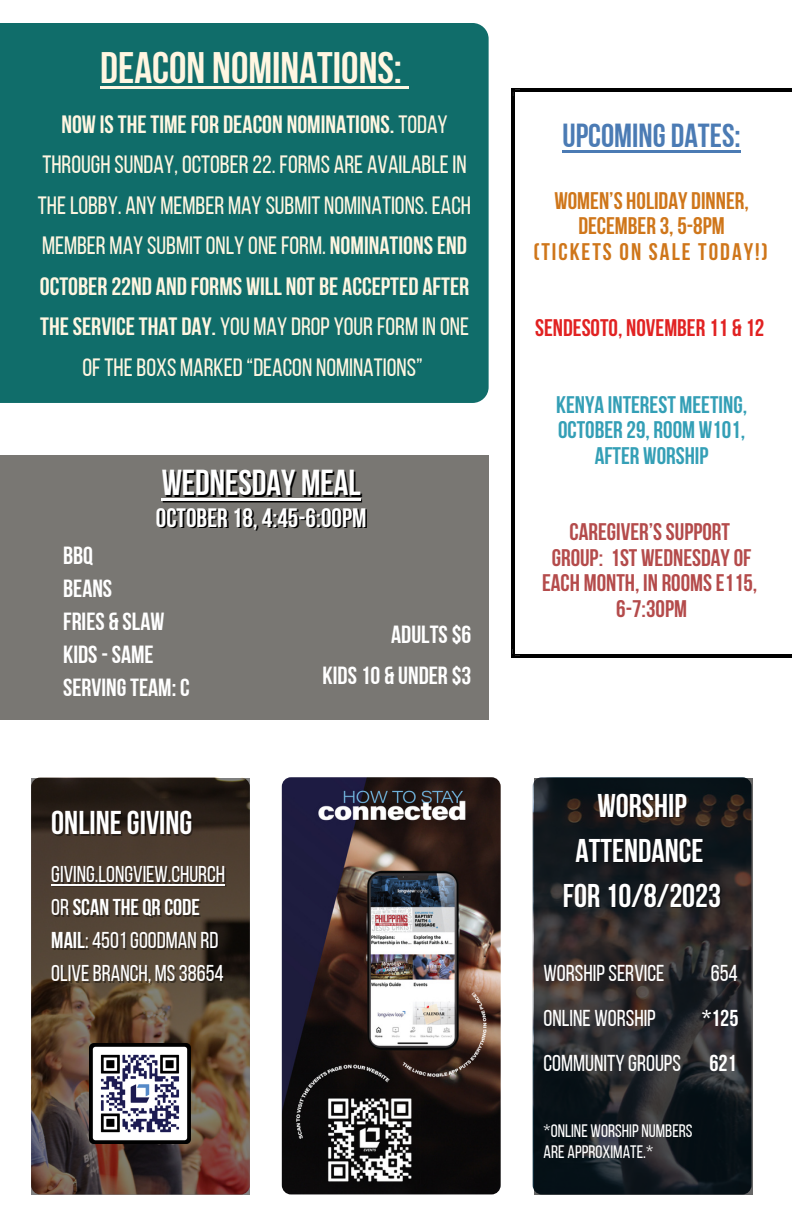
<style>
.page{position:relative;width:792px;height:1224px;background:#fff}
.page>*{position:absolute;margin:0;border:0;box-sizing:border-box;transform-origin:0 0}
.t1{font:700 44px "Bebas Neue";color:#fff6e1}
.t2{font:36px "Bebas Neue Cyrillic";color:#fff}
.t3{font:33.2px "Bebas Neue Cyrillic";color:#4b7bb4}
.t4{font:700 32.8px/45px "Bebas Neue";color:#fff;text-align:center}
.t5{font:700 26.6px "Bebas Neue";color:#fff}
.t6{font:25px/40.4px "Bebas Neue";color:#fff6e1;text-align:center}
.t7{font:24.8px "Bebas Neue Cyrillic";color:#fff}
.t8{font:700 24px/25.6px "Bebas Neue";color:#b44b4b;text-align:center}
.t9{font:700 24px/25.6px "Bebas Neue";color:#349fb6}
.t10{font:700 24px/25.6px "Bebas Neue";color:#cf761a;text-align:center}
.t11{font:700 24px "Bebas Neue";color:#e12222}
.t12{font:700 24px "Bebas Neue";letter-spacing:.085em;color:#cf761a}
.t13{font:23px "Bebas Neue";color:#fff}
.t14{font:700 23px "Bebas Neue";color:#fff}
.t15{font:22.8px/33px "Bebas Neue";color:#fff}
.t16{font:18px "Bebas Neue";color:#fff}
.s1{font-weight:700}
.s2{color:rgb(0 0 0/.4)}
.s3{font-weight:700;color:rgb(0 0 0/.4)}
</style>
<div class="page">
<img style="left:0;top:23px;width:792px;height:1172px">
<hr style="left:162px;top:498px;width:199px;height:3px;background:#fff">
<hr style="left:51px;top:884px;width:174px;height:1px;background:#fff">
<hr style="left:100px;top:86px;width:302px;height:3px;background:#fff6e1">
<svg style="left:402px;top:86px;width:7px;height:3px"></svg>
<svg style="left:511px;top:88px;width:281px;height:569px"></svg>
<p class="t1" style="left:100px;top:50px;width:303px">DEACON NOMINATIONS:</p>
<p class="t6" style="left:38px;top:106px;width:435px"><span class="s1">NOW ISTHETIMEFOR DEACON NOMINATIONS.</span> TODAY THROUGH SUNDAY, OCTOBER22. FORMS ARE AVAILABLEIN THELOBBY. ANY MEMBER MAY SUBMIT NOMINATIONS. EACH MEMBER MAY SUBMITONLY ONEFORM. <span class="s1">NOMINATIONSEND OCTOBER 22ND AND FORMS WILL NOT BE ACCEPTED AFTER THESERVICETHAT DAY.</span> YOU MAY DROP YOURFORM IN ONE OFTHEBOXS MARKED“DEACON NOMINATIONS”</p>
<p class="t2" style="left:162px;top:468px;width:201px">WEDNESDAY MEAL</p>
<p class="t5" style="left:156px;top:507px;width:212px">OCTOBER 18, 4:45-6:00PM</p>
<p class="t7" style="left:63px;top:545px;width:31px">BBQ</p>
<p class="t7" style="left:63px;top:578px;width:51px">BEANS</p>
<p class="t7" style="left:63px;top:611px;width:103px">FRIES &amp; SLAW</p>
<p class="t7" style="left:63px;top:644px;width:92px">KIDS-SAME</p>
<p class="t7" style="left:63px;top:677px;width:128px">SERVINGTEAM: C</p>
<p class="t4" style="left:51px;top:804px;width:143px">ONLINEGIVING</p>
<p class="t15" style="left:51px;top:860px;width:175px">GIVING.LONGVIEW.CHURCH<br><span class="s2">OR</span><span class="s1">SCAN THEQR CODE</span></p>
<p class="t15" style="left:53px;top:926px;width:167px"><span class="s3">MA</span><span class="s1">I</span><span class="s3">L</span>: 4501GOODMAN RD</p>
<p class="t15" style="left:51px;top:959px;width:174px">OLIVEBRANCH, MS38654</p>
<p class="t7" style="left:391px;top:625px;width:82px">ADULTS$6</p>
<p class="t7" style="left:323px;top:665px;width:150px">KIDS10 &amp; UNDER $3</p>
<p class="t3" style="left:563px;top:122px;width:180px">UPCOMING DATES:</p>
<p class="t10" style="left:554px;top:190px;width:196px">WOMEN’S HOLIDAY DINNER,<br>DECEMBER 3, 5-8PM</p>
<p class="t12" style="left:533px;top:242px;width:236px">(TICKETS ON SALE TODAY!)</p>
<p class="t11" style="left:535px;top:318px;width:231px">SENDESOTO, NOVEMBER 11 &amp; 12</p>
<p class="t9" style="left:556px;top:394px;width:192px">KENYA INTEREST MEETING,<br>OCTOBER 29, ROOM W101,</p>
<p class="t9" style="left:595px;top:445px;width:115px">AFTER WORSHIP</p>
<p class="t8" style="left:570px;top:521px;width:162px">CAREGIVER’SSUPPORT</p>
<p class="t8" style="left:542px;top:547px;width:217px">GROUP: 1ST WEDNESDAYOF<br>EACH MONTH, IN ROOMSE115,</p>
<p class="t8" style="left:616px;top:598px;width:72px">6-7:30PM</p>
<p class="t4" style="left:575px;top:786px;width:130px">WORSHIP<br>ATTENDANCE</p>
<p class="t4" style="left:563px;top:876px;width:160px">FOR 10/8/2023</p>
<p class="t13" style="left:544px;top:964px;width:122px">WORSHIPSERVICE</p>
<p class="t13" style="left:711px;top:964px;width:28px">654</p>
<p class="t13" style="left:544px;top:1009px;width:114px">ONLINE WORSHIP</p>
<p class="t14" style="left:702px;top:1009px;width:38px">*125</p>
<p class="t13" style="left:544px;top:1054px;width:195px">COMMUNITY GROUPS <span class="s1">621</span></p>
<p class="t16" style="left:544px;top:1124px;width:151px">*ONLINE WORSHIP NUMBERS</p>
<p class="t16" style="left:544px;top:1145px;width:111px">ARE APPROXIMATE.*</p>
</div>
